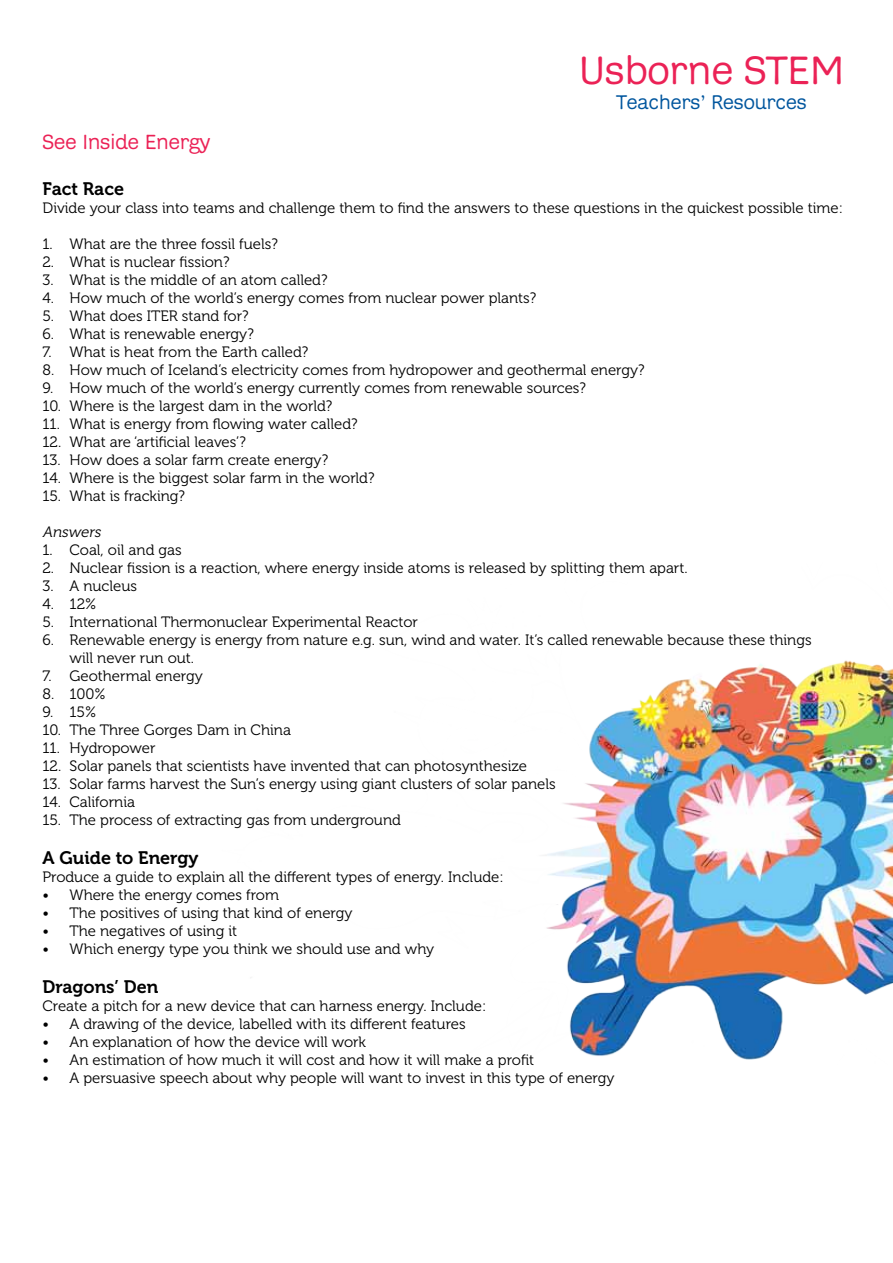
<style>
.page{position:relative;width:893px;height:1263px;background:#fff}
.page>*{position:absolute;margin:0;border:0;box-sizing:border-box;transform-origin:0 0}
.t1{font:40.5px "Adesso";color:#eb2256}
.t2{font:21px "Adesso";color:#eb2256}
.t3{font:20.25px "Adesso";color:#01569e}
.t4{font:18px "Museo 700";color:#000}
.t5{font:15px/18px "Museo 300";color:#000}
.t6{font:italic 15px "Museo 300";color:#000}
</style>
<div class="page">
<img style="left:545px;top:660px;width:348px;height:400px">
<h1 class="t1" style="left:579px;top:47px;width:267px">Usborne STEM</h1>
<h3 class="t3" style="left:616px;top:90px;width:192px">Teachers’ Resources</h3>
<h2 class="t2" style="left:43px;top:129px;width:170px">See Inside Energy</h2>
<p class="t4" style="left:43px;top:179px;width:83px">Fact Race</p>
<p class="t5" style="left:43px;top:199px;width:802px">Divide your class into teams and challenge them to find the answers to these questions in the quickest possible time:</p>
<p class="t5" style="left:43px;top:235px;width:237px">1. What are the three fossil fuels?</p>
<p class="t5" style="left:43px;top:253px;width:189px">2. What is nuclear fission?</p>
<p class="t5" style="left:43px;top:271px;width:287px">3. What is the middle of an atom called?</p>
<p class="t5" style="left:43px;top:289px;width:495px">4. How much of the world’s energy comes from nuclear power plants?</p>
<p class="t5" style="left:43px;top:307px;width:208px">5. What does ITER stand for?</p>
<p class="t5" style="left:43px;top:325px;width:213px">6. What is renewable energy?</p>
<p class="t5" style="left:43px;top:343px;width:267px">7. What is heat from the Earth called?</p>
<p class="t5" style="left:43px;top:361px;width:604px">8. How much of Iceland’s electricity comes from hydropower and geothermal energy?</p>
<p class="t5" style="left:43px;top:379px;width:545px">9. How much of the world’s energy currently comes from renewable sources?</p>
<p class="t5" style="left:43px;top:397px;width:291px">10. Where is the largest dam in the world?</p>
<p class="t5" style="left:43px;top:415px;width:317px">11. What is energy from flowing water called?</p>
<p class="t5" style="left:43px;top:433px;width:205px">12. What are ‘artificial leaves’?</p>
<p class="t5" style="left:43px;top:451px;width:287px">13. How does a solar farm create energy?</p>
<p class="t5" style="left:43px;top:469px;width:334px">14. Where is the biggest solar farm in the world?</p>
<p class="t5" style="left:43px;top:487px;width:144px">15. What is fracking?</p>
<p class="t6" style="left:43px;top:524px;width:63px">Answers</p>
<p class="t5" style="left:43px;top:541px;width:141px">1. Coal, oil and gas</p>
<p class="t5" style="left:43px;top:559px;width:647px">2. Nuclear fission is a reaction, where energy inside atoms is released by splitting them apart.</p>
<p class="t5" style="left:43px;top:577px;width:96px">3. A nucleus</p>
<p class="t5" style="left:43px;top:595px;width:55px">4. 12%</p>
<p class="t5" style="left:43px;top:613px;width:377px">5. International Thermonuclear Experimental Reactor</p>
<p class="t5" style="left:70px;top:631px;width:744px;text-indent:-27px">6. Renewable energy is energy from nature e.g. sun, wind and water. It’s called renewable because these things will never run out.</p>
<p class="t5" style="left:43px;top:667px;width:162px">7. Geothermal energy</p>
<p class="t5" style="left:43px;top:685px;width:65px">8. 100%</p>
<p class="t5" style="left:43px;top:703px;width:55px">9. 15%</p>
<p class="t5" style="left:43px;top:721px;width:250px">10. The Three Gorges Dam in China</p>
<p class="t5" style="left:43px;top:739px;width:115px">11. Hydropower</p>
<p class="t5" style="left:43px;top:757px;width:486px">12. Solar panels that scientists have invented that can photosynthesize</p>
<p class="t5" style="left:43px;top:775px;width:515px">13. Solar farms harvest the Sun’s energy using giant clusters of solar panels</p>
<p class="t5" style="left:43px;top:793px;width:94px">14. California</p>
<p class="t5" style="left:43px;top:811px;width:360px">15. The process of extracting gas from underground</p>
<p class="t4" style="left:43px;top:848px;width:157px">A Guide to Energy</p>
<p class="t5" style="left:43px;top:868px;width:463px">Produce a guide to explain all the different types of energy. Include:</p>
<p class="t5" style="left:43px;top:886px;width:238px">• Where the energy comes from</p>
<p class="t5" style="left:43px;top:904px;width:311px">• The positives of using that kind of energy</p>
<p class="t5" style="left:43px;top:922px;width:196px">• The negatives of using it</p>
<p class="t5" style="left:43px;top:940px;width:393px">• Which energy type you think we should use and why</p>
<p class="t4" style="left:43px;top:977px;width:117px">Dragons’ Den</p>
<p class="t5" style="left:43px;top:997px;width:445px">Create a pitch for a new device that can harness energy. Include:</p>
<p class="t5" style="left:43px;top:1015px;width:425px">• A drawing of the device, labelled with its different features</p>
<p class="t5" style="left:43px;top:1033px;width:325px">• An explanation of how the device will work</p>
<p class="t5" style="left:43px;top:1051px;width:493px">• An estimation of how much it will cost and how it will make a profit</p>
<p class="t5" style="left:43px;top:1069px;width:573px">• A persuasive speech about why people will want to invest in this type of energy</p>
</div>
